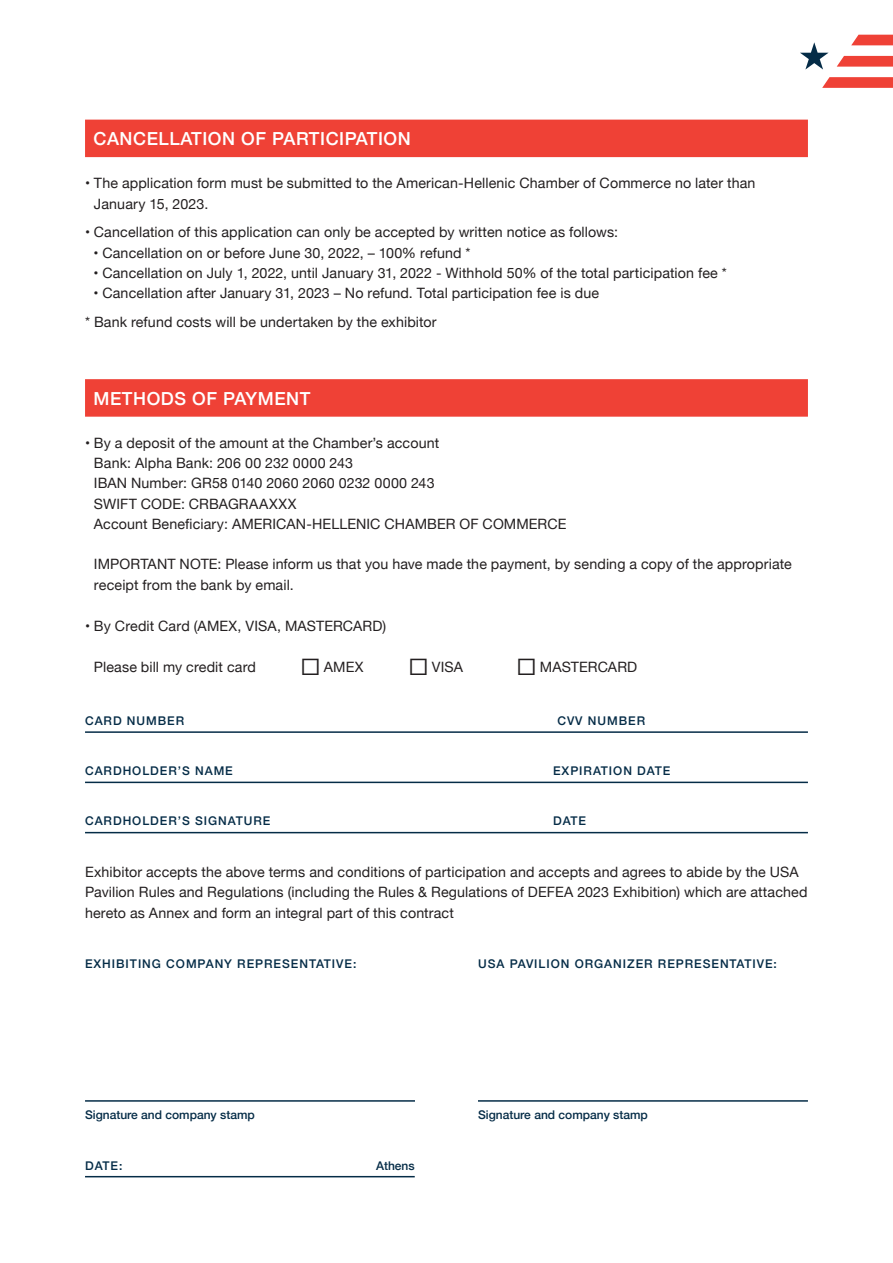
<style>
.page{position:relative;width:893px;height:1263px;background:#fff}
.page>*{position:absolute;margin:0;border:0;box-sizing:border-box;transform-origin:0 0}
.t1{font:500 18px "Helvetica Neue";letter-spacing:.03em;color:#fff}
.t2{font:14.25px/20.2px "Helvetica Neue";letter-spacing:.01em;color:#231f20}
.t3{font:500 12px "Helvetica Neue";letter-spacing:.08em;color:#052c47}
.t4{font:500 12px "Helvetica Neue";color:#052c47}
.s1{font-family:"Proxima Nova";font-size:28.5px}
</style>
<div class="page">
<svg style="left:800px;top:42px;width:29px;height:28px"></svg>
<svg style="left:851px;top:35px;width:42px;height:10px"></svg>
<svg style="left:822px;top:77px;width:71px;height:11px"></svg>
<svg style="left:837px;top:56px;width:56px;height:11px"></svg>
<div style="left:85px;top:120px;width:723px;height:37px;background:#ef4136"></div>
<div style="left:85px;top:379px;width:723px;height:38px;background:#ef4136"></div>
<hr style="left:85px;top:731px;width:723px;height:2px;background:#052c47">
<hr style="left:85px;top:782px;width:723px;height:1px;background:#052c47">
<hr style="left:85px;top:832px;width:723px;height:1px;background:#052c47">
<hr style="left:85px;top:1100px;width:723px;height:2px;background:#052c47">
<hr style="left:85px;top:1176px;width:330px;height:1px;background:#052c47">
<div style="left:415px;top:1079px;width:63px;height:31px;background:#fff"></div>
<p class="t1" style="left:94px;top:124px;width:319px">CANCELLATION OF PARTICIPATION</p>
<p class="t2" style="left:94px;top:174px;width:663px;text-indent:-9px">• The application form must be submitted to the American-Hellenic Chamber of Commerce no later than<br>January 15, 2023.</p>
<p class="t2" style="left:85px;top:223px;width:534px">• Cancellation of this application can only be accepted by written notice as follows:</p>
<p class="t2" style="left:94px;top:243px;width:379px">• Cancellation on or before June 30, 2022, – 100% refund *</p>
<p class="t2" style="left:94px;top:263px;width:635px">• Cancellation on July 1, 2022, until January 31, 2022 - Withhold 50% of the total participation fee *</p>
<p class="t2" style="left:85px;top:279px;width:515px;line-height:28.8px;text-indent:9px">• Cancellation after January 31, 2023 – No refund. Total participation fee is due * Bank refund costs will be undertaken by the exhibitor</p>
<p class="t1" style="left:94px;top:384px;width:218px">METHODS OF PAYMENT</p>
<p class="t2" style="left:94px;top:434px;width:474px;text-indent:-9px">• By a deposit of the amount at the Chamber’s account<br>Bank: Alpha Bank: 206 00 232 0000 243<br>IBAN Number: GR58 0140 2060 2060 0232 0000 243<br>SWIFT CODE: CRBAGRAAXXX<br>Account Beneficiary: AMERICAN-HELLENIC CHAMBER OF COMMERCE</p>
<p class="t2" style="left:94px;top:555px;width:699px">IMPORTANT NOTE: Please inform us that you have made the payment, by sending a copy of the appropriate receipt from the bank by email.</p>
<p class="t2" style="left:85px;top:617px;width:303px">• By Credit Card (AMEX, VISA, MASTERCARD)</p>
<p class="t2" style="left:94px;top:657px;width:164px">Please bill my credit card</p>
<p class="t2" style="left:301px;top:657px;width:64px"><span class="s1">☐</span> AMEX</p>
<p class="t2" style="left:409px;top:657px;width:55px"><span class="s1">☐</span> VISA</p>
<p class="t2" style="left:517px;top:657px;width:122px"><span class="s1">☐</span> MASTERCARD</p>
<p class="t3" style="left:85px;top:711px;width:101px">CARD NUMBER</p>
<p class="t3" style="left:557px;top:711px;width:89px">CVV NUMBER</p>
<p class="t3" style="left:85px;top:761px;width:149px">CARDHOLDER’S NAME</p>
<p class="t3" style="left:553px;top:761px;width:119px">EXPIRATION DATE</p>
<p class="t3" style="left:85px;top:811px;width:187px">CARDHOLDER’S SIGNATURE</p>
<p class="t3" style="left:553px;top:811px;width:35px">DATE</p>
<p class="t2" style="left:85px;top:863px;width:724px">Exhibitor accepts the above terms and conditions of participation and accepts and agrees to abide by the USA<br>Pavilion Rules and Regulations (including the Rules &amp; Regulations of DEFEA 2023 Exhibition) which are attached hereto as Annex and form an integral part of this contract</p>
<p class="t3" style="left:85px;top:954px;width:273px">EXHIBITING COMPANY REPRESENTATIVE:</p>
<p class="t3" style="left:478px;top:954px;width:300px">USA PAVILION ORGANIZER REPRESENTATIVE:</p>
<p class="t4" style="left:85px;top:1105px;width:171px">Signature and company stamp</p>
<p class="t4" style="left:478px;top:1105px;width:171px">Signature and company stamp</p>
<p class="t3" style="left:85px;top:1155px;width:39px">DATE:</p>
<p class="t3" style="left:376px;top:1155px;width:40px">Athens</p>
</div>
